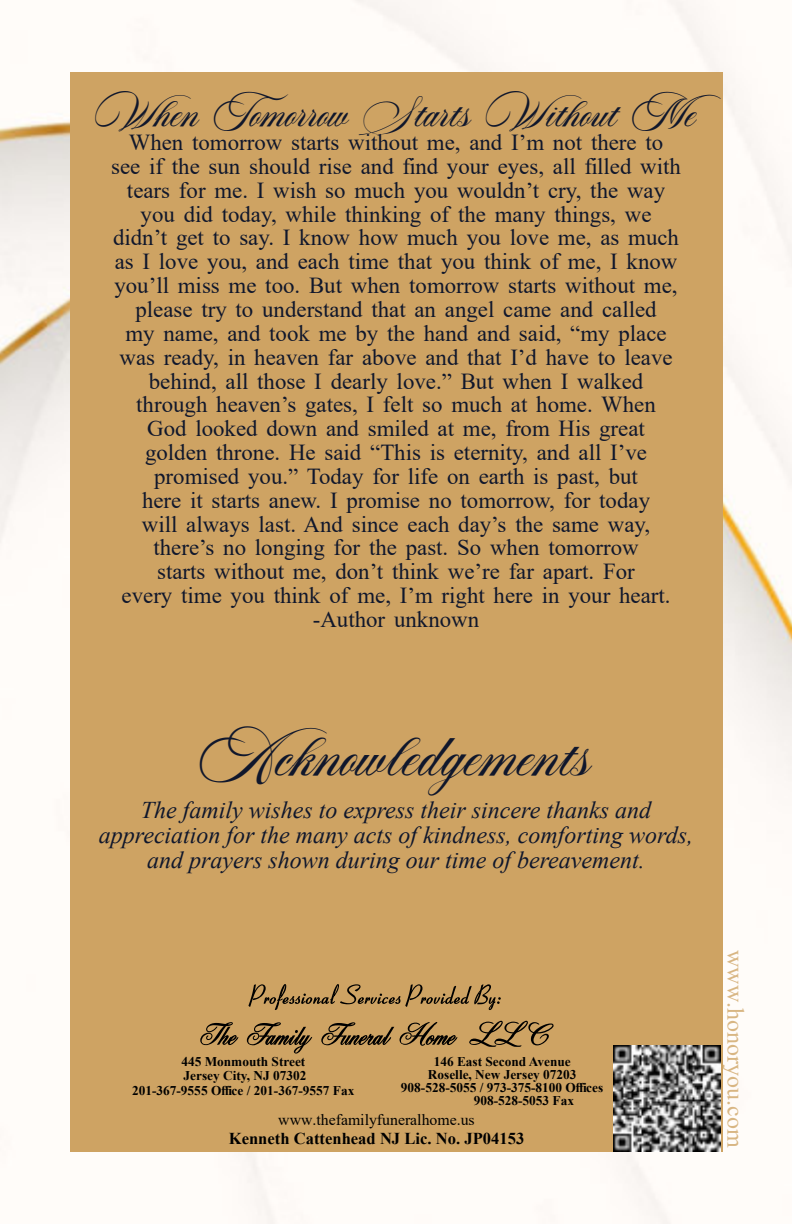
<style>
.page{position:relative;width:792px;height:1224px;background:#fff}
.page>*{position:absolute;margin:0;border:0;box-sizing:border-box;transform-origin:0 0}
.t1{font:700 40px "Aston Script";color:#10172c}
.t2{font:700 26.6px "Aston Script";color:#10172c}
.t3{font:italic 24px/25px "Times New Roman";color:#10172c;text-align:center}
.t4{font:24px "Times New Roman";color:rgb(206 163 99/.79)}
.t5{font:22.8px/23.8px "Times New Roman";color:#10172c;text-align:center}
.t6{font:700 16.6px "Times New Roman";color:#000}
.t7{font:15.8px "Times New Roman";color:#000}
.t8{font:700 13.4px/14.2px "Times New Roman";color:#000;text-align:center}
</style>
<div class="page">
<img style="left:0;top:0;width:792px;height:1224px">
<div style="left:70px;top:72px;width:652px;height:1080px;background:#cea363"></div>
<svg style="left:249px;top:984px;width:252px;height:26px"></svg>
<svg style="left:200px;top:1022px;width:38px;height:23px"></svg>
<svg style="left:247px;top:1022px;width:65px;height:32px"></svg>
<svg style="left:321px;top:1022px;width:73px;height:23px"></svg>
<svg style="left:400px;top:1022px;width:57px;height:24px"></svg>
<svg style="left:469px;top:1021px;width:85px;height:26px"></svg>
<img style="left:613px;top:1045px;width:107px;height:107px">
<p class="t2" style="left:96px;top:101px;width:627px">When Tomorrow Starts Without Me</p>
<p class="t5" style="left:111px;top:133px;width:571px">When tomorrow starts without me, and I’m not there to<br>see if the sun should rise and find your eyes, all filled with tears for me. I wish so much you wouldn’t cry, the way you did today, while thinking of the many things, we didn’t get to say. I know how much you love me, as much as I love you, and each time that you think of me, I know you’ll miss me too. But when tomorrow starts without me, please try to understand that an angel came and called<br>my name, and took me by the hand and said, “my place was ready, in heaven far above and that I’d have to leave behind, all those I dearly love.” But when I walked through heaven’s gates, I felt so much at home. When<br>God looked down and smiled at me, from His great<br>golden throne. He said “This is eternity, and all I’ve promised you.” Today for life on earth is past, but<br>here it starts anew. I promise no tomorrow, for today<br>will always last. And since each day’s the same way, there’s no longing for the past. So when tomorrow<br>starts without me, don’t think we’re far apart. For<br>every time you think of me, I’m right here in your heart. -Author unknown</p>
<h1 class="t1" style="left:200px;top:738px;width:393px">Acknowledgements</h1>
<p class="t3" style="left:99px;top:800px;width:596px">The family wishes to express their sincere thanks and appreciation for the many acts of kindness, comforting words, and prayers shown during our time of bereavement.</p>
<p class="t8" style="left:132px;top:1056px;width:224px">445 Monmouth Street<br>Jersey City, NJ 07302<br>201-367-9555 Office / 201-367-9557 Fax</p>
<p class="t7" style="left:278px;top:1114px;width:198px">www.thefamilyfuneralhome.us</p>
<p class="t6" style="left:229px;top:1132px;width:297px">Kenneth Cattenhead NJ Lic. No. JP04153</p>
<p class="t8" style="left:434px;top:1056px;width:139px">146 East Second Avenue</p>
<p class="t8" style="left:428px;top:1069px;width:150px">Roselle, New Jersey 07203</p>
<p class="t8" style="left:401px;top:1082px;width:204px">908-528-5055 / 973-375-8100 Offices</p>
<p class="t8" style="left:474px;top:1095px;width:102px">908-528-5053 Fax</p>
<p class="t4" style="left:744px;top:950px;width:199px;rotate:90deg">www.honoryou.com</p>
</div>
